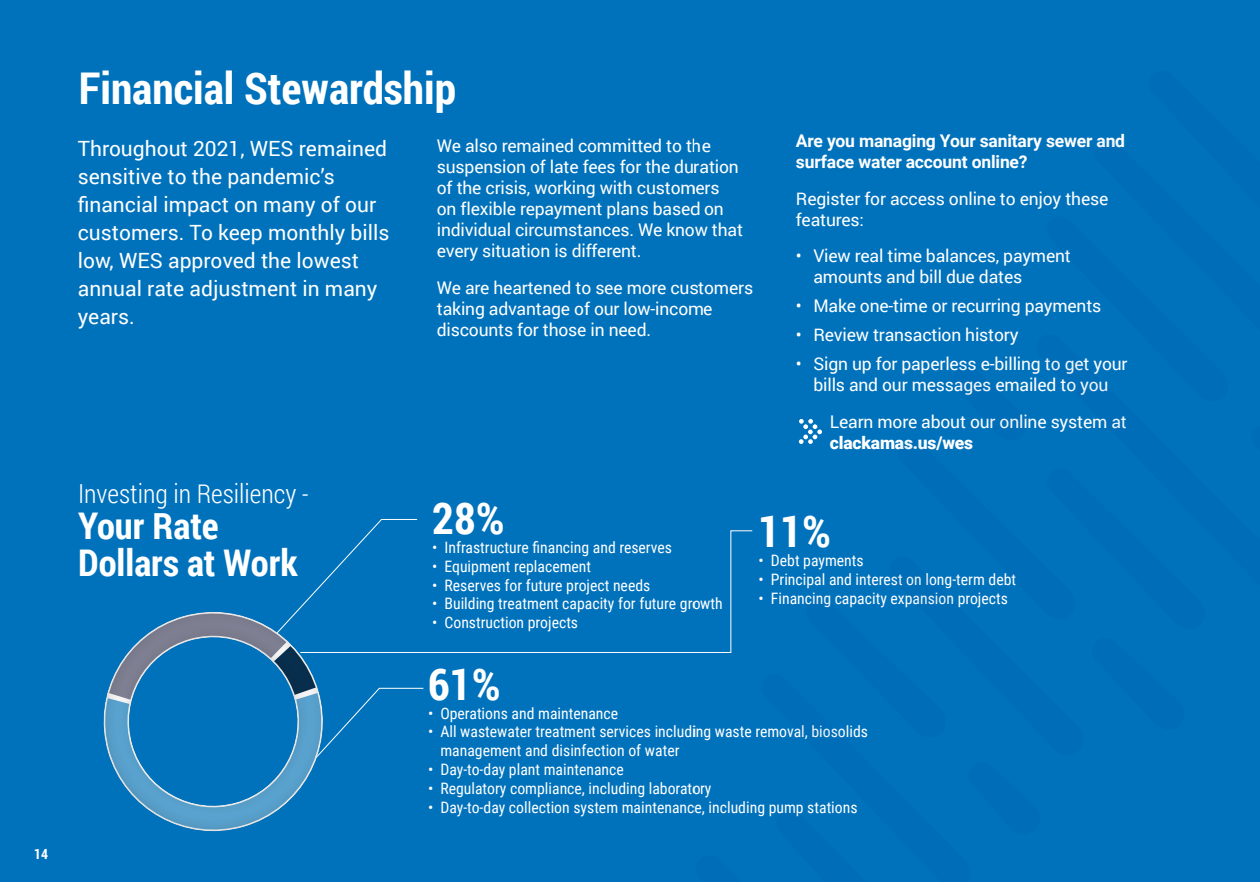
<style>
.page{position:relative;width:1260px;height:882px;background:#0072bc}
.page>*{position:absolute;margin:0;border:0;box-sizing:border-box;transform-origin:0 0}
.t1{font:700 43.75px "Roboto Condensed";color:#fff}
.t2{font:700 36.75px/36.8px "Roboto Condensed";color:#fff}
.t3{font:300 26.25px "Roboto Condensed";color:#fff}
.t4{font:21px/28px "Roboto";color:#fff}
.t5{font:17.5px/21px "Roboto";letter-spacing:-.01em;color:#fff}
.t6{font:700 17.5px/21px "Roboto";letter-spacing:-.01em;color:#fff}
.t7{font:900 17.5px "Roboto";letter-spacing:-.01em;color:#fff}
.t8{font:15.75px/18.9px "Roboto Condensed";color:#fff}
.t9{font:700 14px "Roboto Condensed";color:#fff}
</style>
<div class="page">
<svg style="left:424px;top:652px;width:271px;height:1px"></svg>
<svg style="left:321px;top:519px;width:103px;height:200px"></svg>
<svg style="left:103px;top:584px;width:249px;height:248px"></svg>
<p class="t9" style="left:34px;top:844px;width:15px">14</p>
<h1 class="t1" style="left:79px;top:57px;width:379px">Financial Stewardship</h1>
<p class="t4" style="left:78px;top:133px;width:313px">Throughout 2021, WES remained sensitive to the pandemic’s financial impact on many of our customers. To keep monthly bills low, WES approved the lowest annual rate adjustment in many years.</p>
<p class="t5" style="left:437px;top:135px;width:308px">We also remained committed to the suspension of late fees for the duration of the crisis, working with customers on flexible repayment plans based on individual circumstances. We know that every situation is different.</p>
<p class="t5" style="left:437px;top:276px;width:318px">We are heartened to see more customers taking advantage of our low-income discounts for those in need.</p>
<p class="t6" style="left:796px;top:129px;width:331px">Are you managing Your sanitary sewer and surface water account online?</p>
<p class="t5" style="left:796px;top:187px;width:314px">Register for access online to enjoy these features:</p>
<p class="t5" style="left:813px;top:245px;width:259px;text-indent:-18px">• View real time balances, payment amounts and bill due dates</p>
<p class="t5" style="left:796px;top:295px;width:307px">• Make one-time or recurring payments</p>
<p class="t5" style="left:796px;top:324px;width:224px">• Review transaction history</p>
<p class="t5" style="left:796px;top:353px;width:333px;text-align:center">• Sign up for paperless e-billing to get your bills and our messages emailed to you</p>
<p class="t5" style="left:830px;top:410px;width:299px">Learn more about our online system at</p>
<p class="t7" style="left:830px;top:430px;width:145px">clackamas.us/wes</p>
<h3 class="t3" style="left:78px;top:475px;width:232px">Investing in Resiliency -</h3>
<h2 class="t2" style="left:78px;top:507px;width:221px">Your Rate<br>Dollars at Work</h2>
<h1 class="t1" style="left:432px;top:487px;width:74px">28%</h1>
<p class="t8" style="left:432px;top:537px;width:241px">• Infrastructure financing and reserves</p>
<p class="t8" style="left:432px;top:556px;width:160px">• Equipment replacement</p>
<p class="t8" style="left:432px;top:575px;width:220px">• Reserves for future project needs</p>
<p class="t8" style="left:432px;top:594px;width:292px">• Building treatment capacity for future growth</p>
<p class="t8" style="left:432px;top:613px;width:147px">• Construction projects</p>
<h1 class="t1" style="left:759px;top:501px;width:74px">11%</h1>
<p class="t8" style="left:759px;top:551px;width:107px">• Debt payments</p>
<p class="t8" style="left:759px;top:570px;width:259px">• Principal and interest on long-term debt</p>
<p class="t8" style="left:759px;top:588px;width:251px">• Financing capacity expansion projects</p>
<h1 class="t1" style="left:428px;top:653px;width:74px">61%</h1>
<p class="t8" style="left:428px;top:703px;width:192px">• Operations and maintenance</p>
<p class="t8" style="left:440px;top:722px;width:429px;text-indent:-12px">• All wastewater treatment services including waste removal, biosolids management and disinfection of water</p>
<p class="t8" style="left:428px;top:760px;width:197px">• Day-to-day plant maintenance</p>
<p class="t8" style="left:428px;top:779px;width:285px">• Regulatory compliance, including laboratory</p>
<p class="t8" style="left:428px;top:797px;width:431px">• Day-to-day collection system maintenance, including pump stations</p>
</div>
